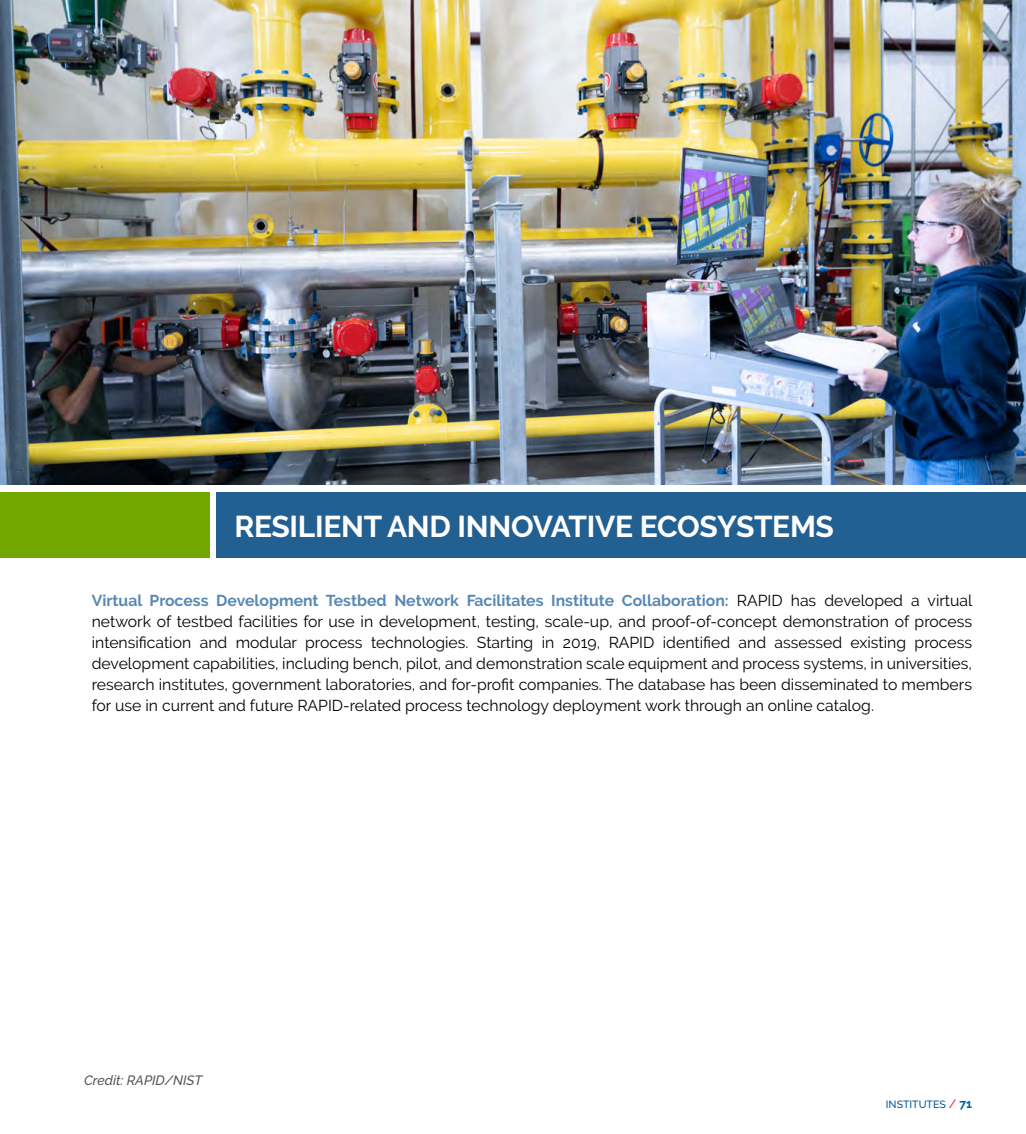
<style>
.page{position:relative;width:1026px;height:1134px;background:#fff}
.page>*{position:absolute;margin:0;border:0;box-sizing:border-box;transform-origin:0 0}
._1__Header{font:700 30px "Raleway";letter-spacing:-.01em;color:#fff}
._3__Body_Text{font:15.75px/21px "Raleway";color:#000;text-align:justify}
._4__Caption{font:italic 500 13.5px "Raleway";color:#53575a}
.t1{font:500 10.5px "Raleway";color:#005699}
.s1{font-weight:700;color:#5889b4}
.s2{font-size:12px;color:#d7282f}
.s3{font-weight:700;font-size:12px;color:#005f9c}
</style>
<div class="page">
<div style="left:217px;top:492px;width:809px;height:65px;background:#236092"></div>
<div style="left:0;top:492px;width:209px;height:65px;background:#71a700"></div>
<img style="left:0;top:0;width:1026px;height:484px">
<p class="_1__Header" style="left:235px;top:509px;width:601px">RESILIENT AND INNOVATIVE ECOSYSTEMS</p>
<p class="_3__Body_Text" style="left:92px;top:590px;width:882px"><span class="s1">Virtual Process Development Testbed Network Facilitates Institute Collaboration:</span> RAPID has developed a virtual network of testbed facilities for use in development, testing, scale-up, and proof-of-concept demonstration of process intensification and modular process technologies. Starting in 2019, RAPID identified and assessed existing process development capabilities, including bench, pilot, and demonstration scale equipment and process systems, in universities, research institutes, government laboratories, and for-profit companies. The database has been disseminated to members for use in current and future RAPID-related process technology deployment work through an online catalog.</p>
<p class="_4__Caption" style="left:84px;top:1073px;width:120px">Credit: RAPID/NIST</p>
<p class="t1" style="left:886px;top:1098px;width:88px">INSTITUTES <span class="s2">/</span> <span class="s3">71</span></p>
</div>
